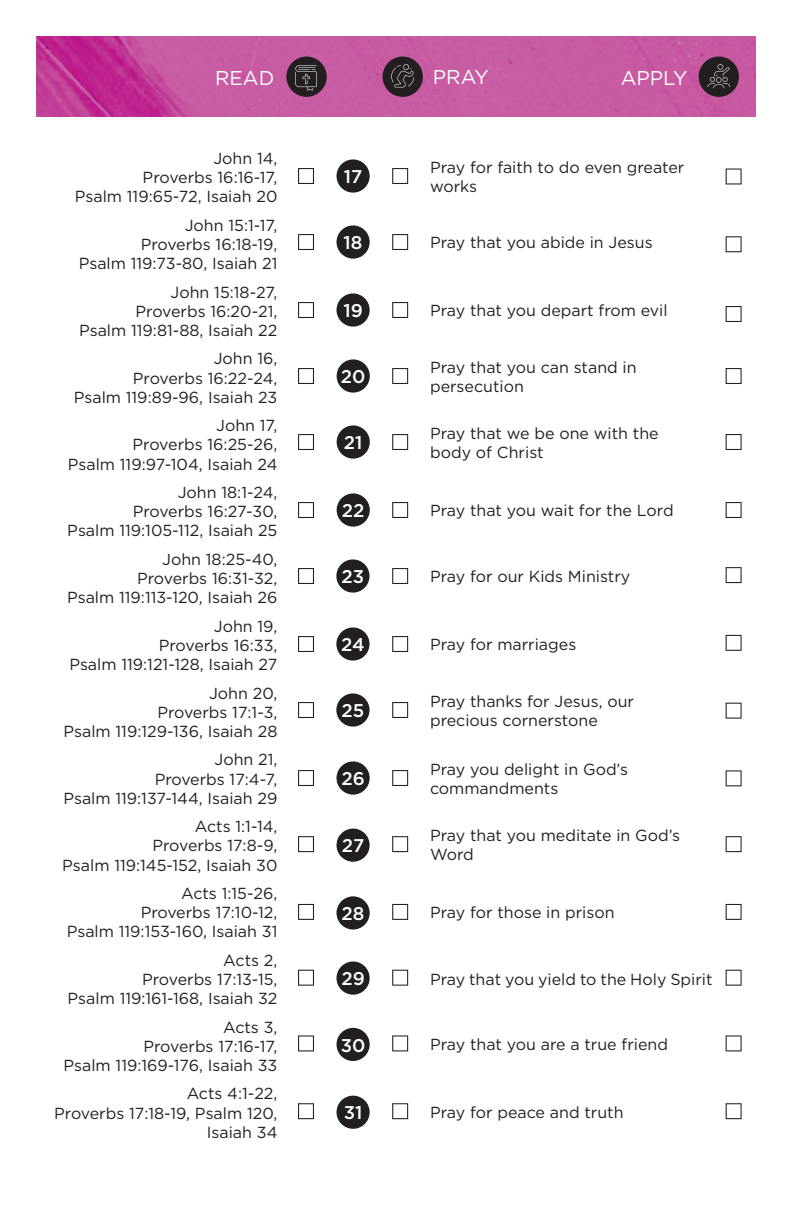
<style>
.page{position:relative;width:792px;height:1224px;background:#fff}
.page>*{position:absolute;margin:0;border:0;box-sizing:border-box;transform-origin:0 0}
.t1{font:20px "Gotham";color:#fff}
.t2{font:500 18.4px "Gotham";color:#fff}
.t3{font:16px/19.2px "Gotham";color:#231f20;text-align:right}
</style>
<div class="page">
<svg style="left:726px;top:1103px;width:16px;height:16px"></svg>
<svg style="left:726px;top:1035px;width:16px;height:16px"></svg>
<svg style="left:726px;top:970px;width:16px;height:16px"></svg>
<svg style="left:726px;top:904px;width:16px;height:16px"></svg>
<svg style="left:726px;top:836px;width:16px;height:16px"></svg>
<svg style="left:726px;top:770px;width:16px;height:16px"></svg>
<svg style="left:726px;top:703px;width:16px;height:16px"></svg>
<svg style="left:726px;top:635px;width:16px;height:16px"></svg>
<svg style="left:726px;top:567px;width:16px;height:16px"></svg>
<svg style="left:726px;top:502px;width:16px;height:16px"></svg>
<svg style="left:726px;top:434px;width:16px;height:16px"></svg>
<svg style="left:726px;top:368px;width:16px;height:16px"></svg>
<svg style="left:726px;top:306px;width:16px;height:16px"></svg>
<svg style="left:726px;top:236px;width:16px;height:16px"></svg>
<svg style="left:726px;top:169px;width:16px;height:15px"></svg>
<svg style="left:298px;top:1103px;width:16px;height:16px"></svg>
<svg style="left:298px;top:1035px;width:16px;height:16px"></svg>
<svg style="left:298px;top:970px;width:16px;height:16px"></svg>
<svg style="left:298px;top:904px;width:16px;height:16px"></svg>
<svg style="left:298px;top:836px;width:16px;height:16px"></svg>
<svg style="left:298px;top:770px;width:16px;height:16px"></svg>
<svg style="left:298px;top:702px;width:16px;height:16px"></svg>
<svg style="left:298px;top:636px;width:16px;height:16px"></svg>
<svg style="left:298px;top:568px;width:16px;height:16px"></svg>
<svg style="left:298px;top:502px;width:16px;height:16px"></svg>
<svg style="left:298px;top:434px;width:16px;height:16px"></svg>
<svg style="left:298px;top:368px;width:16px;height:16px"></svg>
<svg style="left:298px;top:302px;width:16px;height:16px"></svg>
<svg style="left:298px;top:234px;width:16px;height:16px"></svg>
<svg style="left:298px;top:168px;width:16px;height:16px"></svg>
<svg style="left:392px;top:1103px;width:16px;height:16px"></svg>
<svg style="left:392px;top:1035px;width:16px;height:16px"></svg>
<svg style="left:392px;top:970px;width:16px;height:16px"></svg>
<svg style="left:392px;top:904px;width:16px;height:16px"></svg>
<svg style="left:392px;top:836px;width:16px;height:16px"></svg>
<svg style="left:392px;top:770px;width:16px;height:16px"></svg>
<svg style="left:392px;top:702px;width:16px;height:16px"></svg>
<svg style="left:392px;top:636px;width:16px;height:16px"></svg>
<svg style="left:392px;top:568px;width:16px;height:16px"></svg>
<svg style="left:392px;top:502px;width:16px;height:16px"></svg>
<svg style="left:392px;top:434px;width:16px;height:16px"></svg>
<svg style="left:392px;top:368px;width:16px;height:16px"></svg>
<svg style="left:392px;top:302px;width:16px;height:16px"></svg>
<svg style="left:392px;top:234px;width:16px;height:16px"></svg>
<svg style="left:392px;top:168px;width:16px;height:16px"></svg>
<div style="left:337px;top:159px;width:33px;height:34px;background:#231f20;border-radius:50%"></div>
<div style="left:337px;top:225px;width:33px;height:34px;background:#231f20;border-radius:50%"></div>
<div style="left:337px;top:293px;width:33px;height:34px;background:#231f20;border-radius:50%"></div>
<div style="left:337px;top:359px;width:33px;height:34px;background:#231f20;border-radius:50%"></div>
<div style="left:337px;top:425px;width:33px;height:34px;background:#231f20;border-radius:50%"></div>
<div style="left:337px;top:493px;width:33px;height:34px;background:#231f20;border-radius:50%"></div>
<div style="left:336px;top:559px;width:34px;height:34px;background:#231f20;border-radius:50%"></div>
<div style="left:336px;top:627px;width:34px;height:34px;background:#231f20;border-radius:50%"></div>
<div style="left:336px;top:693px;width:34px;height:34px;background:#231f20;border-radius:50%"></div>
<div style="left:337px;top:761px;width:33px;height:34px;background:#231f20;border-radius:50%"></div>
<div style="left:337px;top:829px;width:33px;height:33px;background:#231f20;border-radius:50%"></div>
<div style="left:337px;top:896px;width:33px;height:34px;background:#231f20;border-radius:50%"></div>
<div style="left:337px;top:962px;width:33px;height:33px;background:#231f20;border-radius:50%"></div>
<div style="left:337px;top:1028px;width:33px;height:33px;background:#231f20;border-radius:50%"></div>
<div style="left:337px;top:1096px;width:33px;height:33px;background:#231f20;border-radius:50%"></div>
<img style="left:36px;top:36px;width:720px;height:81px">
<div style="left:286px;top:57px;width:41px;height:40px;background:#231f20;border-radius:50%"></div>
<svg style="left:287px;top:65px;width:30px;height:26px"></svg>
<div style="left:383px;top:57px;width:40px;height:40px;background:#231f20;border-radius:50%"></div>
<svg style="left:382px;top:64px;width:32px;height:23px"></svg>
<div style="left:699px;top:57px;width:40px;height:40px;background:#231f20;border-radius:50%"></div>
<svg style="left:708px;top:64px;width:22px;height:24px"></svg>
<p class="t1" style="left:206px;top:64px;width:61px">READ</p>
<p class="t1" style="left:424px;top:64px;width:57px">PRAY</p>
<p class="t1" style="left:215px;top:65px;width:61px">READ</p>
<p class="t1" style="left:433px;top:64px;width:57px">PRAY</p>
<p class="t1" style="left:621px;top:65px;width:68px">APPLY</p>
<p class="t3" style="left:75px;top:148px;width:204px">John 14,<br>Proverbs 16:16-17,<br>Psalm 119:65-72, Isaiah 20</p>
<p class="t3" style="left:79px;top:215px;width:200px">John 15:1-17,<br>Proverbs 16:18-19,<br>Psalm 119:73-80, Isaiah 21</p>
<p class="t3" style="left:79px;top:282px;width:200px">John 15:18-27,<br>Proverbs 16:20-21,<br>Psalm 119:81-88, Isaiah 22</p>
<p class="t3" style="left:74px;top:349px;width:205px">John 16,<br>Proverbs 16:22-24,<br>Psalm 119:89-96, Isaiah 23</p>
<p class="t3" style="left:68px;top:416px;width:211px">John 17,<br>Proverbs 16:25-26,<br>Psalm 119:97-104, Isaiah 24</p>
<p class="t3" style="left:67px;top:482px;width:212px">John 18:1-24,<br>Proverbs 16:27-30,<br>Psalm 119:105-112, Isaiah 25</p>
<p class="t3" style="left:67px;top:549px;width:212px">John 18:25-40,<br>Proverbs 16:31-32,<br>Psalm 119:113-120, Isaiah 26</p>
<p class="t3" style="left:69px;top:616px;width:210px">John 19,<br>Proverbs 16:33,<br>Psalm 119:121-128, Isaiah 27</p>
<p class="t3" style="left:63px;top:683px;width:215px">John 20,<br>Proverbs 17:1-3,<br>Psalm 119:129-136, Isaiah 28</p>
<p class="t3" style="left:63px;top:750px;width:216px">John 21,<br>Proverbs 17:4-7,<br>Psalm 119:137-144, Isaiah 29</p>
<p class="t3" style="left:62px;top:817px;width:217px">Acts 1:1-14,<br>Proverbs 17:8-9,<br>Psalm 119:145-152, Isaiah 30</p>
<p class="t3" style="left:67px;top:883px;width:212px">Acts 1:15-26,<br>Proverbs 17:10-12,<br>Psalm 119:153-160, Isaiah 31</p>
<p class="t3" style="left:68px;top:950px;width:211px">Acts 2,<br>Proverbs 17:13-15,<br>Psalm 119:161-168, Isaiah 32</p>
<p class="t3" style="left:64px;top:1017px;width:215px">Acts 3,<br>Proverbs 17:16-17,<br>Psalm 119:169-176, Isaiah 33</p>
<p class="t3" style="left:54px;top:1084px;width:225px">Acts 4:1-22,<br>Proverbs 17:18-19, Psalm 120,<br>Isaiah 34</p>
<p class="t2" style="left:344px;top:165px;width:20px">17</p>
<p class="t2" style="left:344px;top:231px;width:20px">18</p>
<p class="t2" style="left:343px;top:299px;width:21px">19</p>
<p class="t2" style="left:341px;top:365px;width:26px">20</p>
<p class="t2" style="left:344px;top:431px;width:20px">21</p>
<p class="t2" style="left:342px;top:499px;width:24px">22</p>
<p class="t2" style="left:342px;top:565px;width:24px">23</p>
<p class="t2" style="left:341px;top:633px;width:25px">24</p>
<p class="t2" style="left:342px;top:699px;width:24px">25</p>
<p class="t2" style="left:341px;top:767px;width:25px">26</p>
<p class="t2" style="left:342px;top:834px;width:24px">27</p>
<p class="t2" style="left:342px;top:902px;width:24px">28</p>
<p class="t2" style="left:341px;top:967px;width:25px">29</p>
<p class="t2" style="left:341px;top:1033px;width:26px">30</p>
<p class="t2" style="left:344px;top:1101px;width:20px">31</p>
<p class="t3" style="left:430px;top:157px;width:256px;text-align:left">Pray for faith to do even greater works</p>
<p class="t3" style="left:430px;top:233px;width:224px">Pray that you abide in Jesus</p>
<p class="t3" style="left:430px;top:301px;width:239px">Pray that you depart from evil</p>
<p class="t3" style="left:430px;top:357px;width:208px;text-align:left">Pray that you can stand in persecution</p>
<p class="t3" style="left:430px;top:423px;width:230px;text-align:left">Pray that we be one with the body of Christ</p>
<p class="t3" style="left:430px;top:501px;width:245px">Pray that you wait for the Lord</p>
<p class="t3" style="left:430px;top:567px;width:202px">Pray for our Kids Ministry</p>
<p class="t3" style="left:430px;top:635px;width:148px">Pray for marriages</p>
<p class="t3" style="left:430px;top:691px;width:205px;text-align:left">Pray thanks for Jesus, our precious cornerstone</p>
<p class="t3" style="left:430px;top:759px;width:200px;text-align:left">Pray you delight in God’s commandments</p>
<p class="t3" style="left:430px;top:825px;width:252px;text-align:left">Pray that you meditate in God’s<br>Word</p>
<p class="t3" style="left:430px;top:903px;width:186px">Pray for those in prison</p>
<p class="t3" style="left:430px;top:969px;width:284px">Pray that you yield to the Holy Spirit</p>
<p class="t3" style="left:430px;top:1035px;width:240px">Pray that you are a true friend</p>
<p class="t3" style="left:430px;top:1103px;width:195px">Pray for peace and truth</p>
</div>
